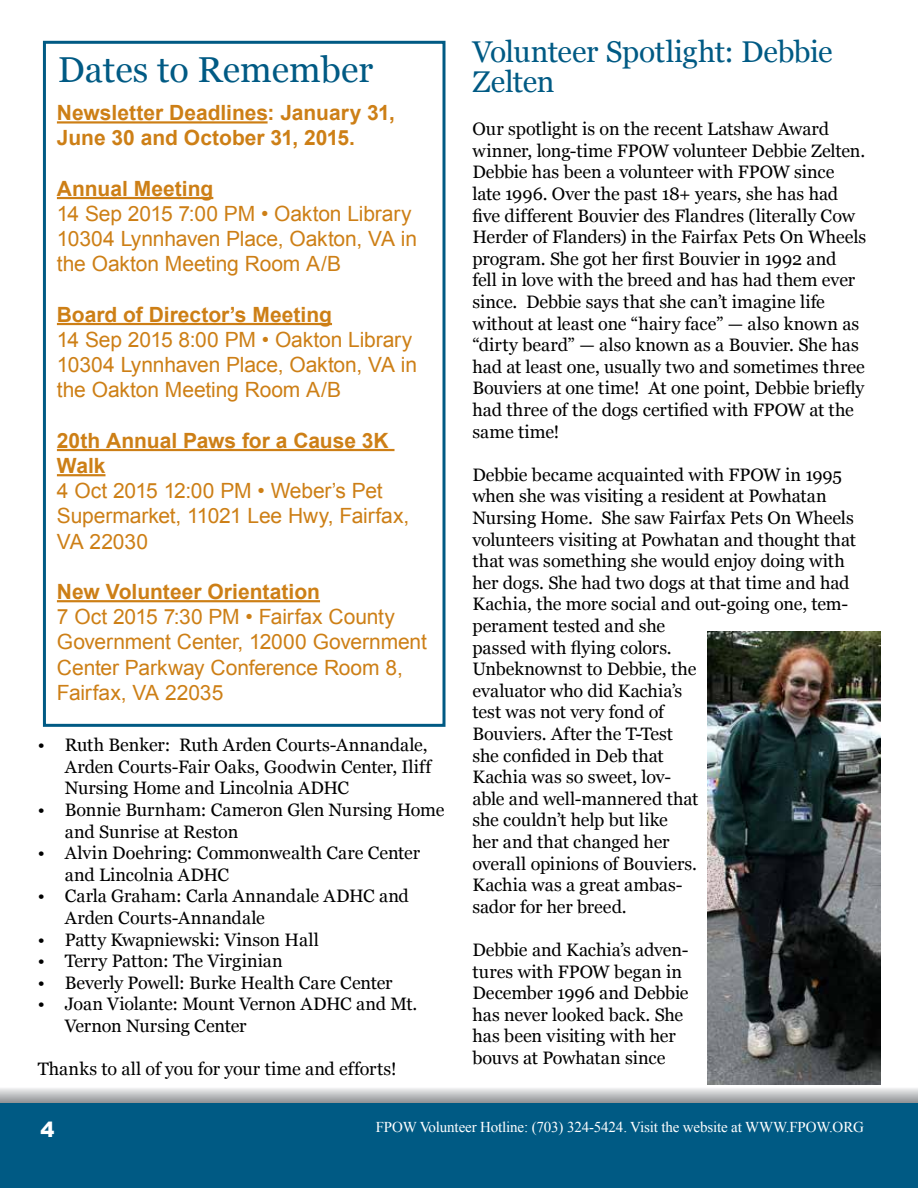
<style>
.page{position:relative;width:918px;height:1188px;background:#fff}
.page>*{position:absolute;margin:0;border:0;box-sizing:border-box;transform-origin:0 0}
.t1{font:36px "Georgia";color:#005a84}
.t2{font:30px/30px "Georgia";letter-spacing:-.015em;color:#005a84}
.t3{font:21px/25.2px "Arial";letter-spacing:-.005em;color:#cd7f16}
.t4{font:700 21px/25.2px "Arial";color:#cd7f16}
.t5{font:900 21px "Arial";color:#fff}
.t6{font:18px/21.6px "Georgia";letter-spacing:-.005em;color:#000}
.t7{font:15px "Times New Roman";letter-spacing:-.01em;color:#fff}
</style>
<div class="page">
<svg style="left:0;top:1088px;width:918px;height:15px;background:#bdbfc1"></svg>
<div style="left:0;top:1103px;width:918px;height:85px;background:#005a84"></div>
<div style="left:43px;top:41px;width:403px;height:686px;border:3px solid #005a84"></div>
<hr style="left:57px;top:121px;width:211px;height:3px;background:#cd7f16">
<hr style="left:57px;top:197px;width:156px;height:2px;background:#cd7f16">
<hr style="left:57px;top:323px;width:275px;height:2px;background:#cd7f16">
<hr style="left:57px;top:449px;width:338px;height:2px;background:#cd7f16">
<hr style="left:57px;top:474px;width:49px;height:2px;background:#cd7f16">
<hr style="left:57px;top:600px;width:263px;height:2px;background:#cd7f16">
<img style="left:708px;top:632px;width:172px;height:453px">
<h1 class="t1" style="left:58px;top:48px;width:317px">Dates to Remember</h1>
<p class="t4" style="left:57px;top:101px;width:339px">Newsletter Deadlines: January 31,<br>June 30 and October 31, 2015.</p>
<p class="t4" style="left:57px;top:176px;width:158px">Annual Meeting</p>
<p class="t3" style="left:57px;top:201px;width:362px">14 Sep 2015 7:00 PM • Oakton Library<br>10304 Lynnhaven Place, Oakton, VA in the Oakton Meeting Room A/B</p>
<p class="t4" style="left:57px;top:302px;width:277px">Board of Director’s Meeting</p>
<p class="t3" style="left:57px;top:327px;width:362px">14 Sep 2015 8:00 PM • Oakton Library<br>10304 Lynnhaven Place, Oakton, VA in the Oakton Meeting Room A/B</p>
<p class="t4" style="left:57px;top:428px;width:333px">20th Annual Paws for a Cause 3K<br>Walk</p>
<p class="t3" style="left:57px;top:478px;width:354px">4 Oct 2015 12:00 PM • Weber’s Pet<br>Supermarket, 11021 Lee Hwy, Fairfax,<br>VA 22030</p>
<p class="t4" style="left:57px;top:580px;width:265px">New Volunteer Orientation</p>
<p class="t3" style="left:57px;top:604px;width:371px">7 Oct 2015 7:30 PM • Fairfax County<br>Government Center, 12000 Government<br>Center Parkway Conference Room 8,<br>Fairfax, VA 22035</p>
<p class="t6" style="left:65px;top:735px;width:368px;text-indent:-27px">• Ruth Benker: Ruth Arden Courts-Annandale,<br>Arden Courts-Fair Oaks, Goodwin Center, Iliff<br>Nursing Home and Lincolnia ADHC</p>
<p class="t6" style="left:65px;top:799px;width:381px;text-indent:-27px">• Bonnie Burnham: Cameron Glen Nursing Home and Sunrise at Reston</p>
<p class="t6" style="left:65px;top:843px;width:357px;text-indent:-27px">• Alvin Doehring: Commonwealth Care Center and Lincolnia ADHC</p>
<p class="t6" style="left:65px;top:886px;width:346px;text-indent:-27px">• Carla Graham: Carla Annandale ADHC and<br>Arden Courts-Annandale</p>
<p class="t6" style="left:38px;top:929px;width:283px">• Patty Kwapniewski: Vinson Hall</p>
<p class="t6" style="left:38px;top:951px;width:247px">• Terry Patton: The Virginian</p>
<p class="t6" style="left:38px;top:972px;width:356px">• Beverly Powell: Burke Health Care Center</p>
<p class="t6" style="left:65px;top:994px;width:354px;text-indent:-27px">• Joan Violante: Mount Vernon ADHC and Mt.<br>Vernon Nursing Center</p>
<p class="t6" style="left:38px;top:1059px;width:360px">Thanks to all of you for your time and efforts!</p>
<h2 class="t2" style="left:472px;top:37px;width:362px">Volunteer Spotlight: Debbie<br>Zelten</h2>
<p class="t6" style="left:472px;top:119px;width:395px">Our spotlight is on the recent Latshaw Award winner, long-time FPOW volunteer Debbie Zelten.<br>Debbie has been a volunteer with FPOW since late 1996. Over the past 18+ years, she has had five different Bouvier des Flandres (literally Cow Herder of Flanders) in the Fairfax Pets On Wheels program. She got her first Bouvier in 1992 and<br>fell in love with the breed and has had them ever since. Debbie says that she can’t imagine life without at least one “hairy face” — also known as “dirty beard” — also known as a Bouvier. She has had at least one, usually two and sometimes three Bouviers at one time! At one point, Debbie briefly had three of the dogs certified with FPOW at the same time!</p>
<p class="t6" style="left:472px;top:464px;width:385px">Debbie became acquainted with FPOW in 1995 when she was visiting a resident at Powhatan<br>Nursing Home. She saw Fairfax Pets On Wheels volunteers visiting at Powhatan and thought that that was something she would enjoy doing with her dogs. She had two dogs at that time and had<br>Kachia, the more social and out-going one, tem&shy;perament tested and she<br>passed with flying colors.<br>Unbeknownst to Debbie, the<br>evaluator who did Kachia’s<br>test was not very fond of<br>Bouviers. After the T-Test<br>she confided in Deb that<br>Kachia was so sweet, lov-<br>able and well-mannered that<br>she couldn’t help but like<br>her and that changed her<br>overall opinions of Bouviers.<br>Kachia was a great ambas-<br>sador for her breed.</p>
<p class="t6" style="left:472px;top:939px;width:218px">Debbie and Kachia’s adven&shy;tures with FPOW began in<br>December 1996 and Debbie has never looked back. She has been visiting with her bouvs at Powhatan since</p>
<p class="t5" style="left:40px;top:1114px;width:16px">4</p>
<p class="t7" style="left:376px;top:1117px;width:490px">FPOW Volunteer Hotline: (703) 324-5424. Visit the website at WWW.FPOW.ORG</p>
</div>
